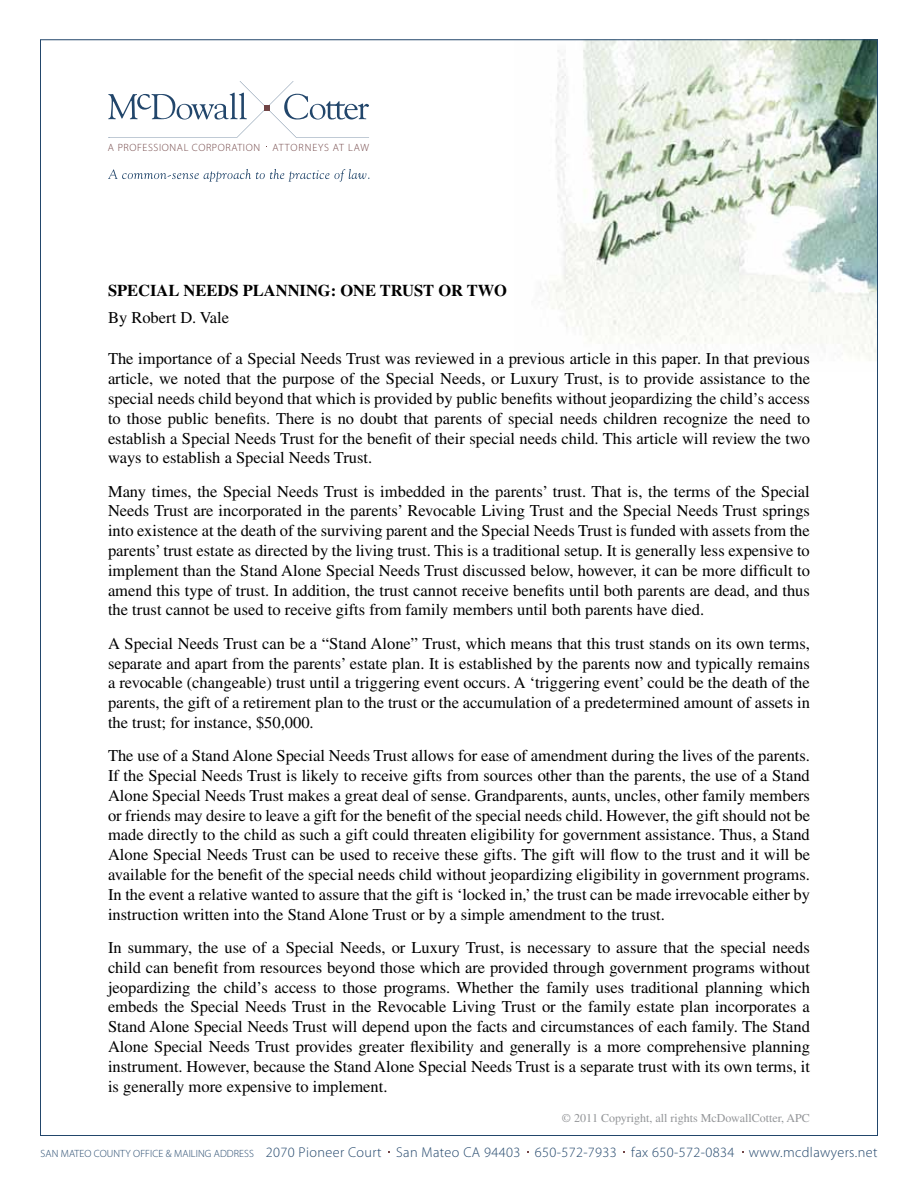
<style>
.page{position:relative;width:918px;height:1188px;background:#fff}
.page>*{position:absolute;margin:0;border:0;box-sizing:border-box;transform-origin:0 0}
.t1{font:16.5px/19.8px "Times";color:#000;text-align:justify}
.t2{font:700 16.5px "Times";color:#000}
.t3{font:14.25px "Myriad MM 215 600";letter-spacing:.025em;color:#22466b}
.t4{font:12px "Times";color:#939598}
.t5{font:10.5px "Myriad MM 215 600";letter-spacing:.055em;color:#714546}
.s1{font-size:10.5px}
</style>
<div class="page">
<img style="left:540px;top:42px;width:336px;height:319px">
<svg style="left:108px;top:81px;width:261px;height:57px"></svg>
<svg style="left:108px;top:169px;width:262px;height:13px"></svg>
<p class="t5" style="left:108px;top:142px;width:263px">A PROFESSIONAL CORPORATION ATTORNEYS AT LAW</p>
<p class="t2" style="left:108px;top:281px;width:400px">SPECIAL NEEDS PLANNING: ONE TRUST OR TWO</p>
<p class="t1" style="left:108px;top:307px;width:123px">By Robert D. Vale</p>
<p class="t1" style="left:108px;top:349px;width:704px">The importance of a Special Needs Trust was reviewed in a previous article in this paper. In that previous article, we noted that the purpose of the Special Needs, or Luxury Trust, is to provide assistance to the special needs child beyond that which is provided by public benefits without jeopardizing the child’s access to those public benefits. There is no doubt that parents of special needs children recognize the need to establish a Special Needs Trust for the benefit of their special needs child. This article will review the two ways to establish a Special Needs Trust.</p>
<p class="t1" style="left:108px;top:481px;width:704px">Many times, the Special Needs Trust is imbedded in the parents’ trust. That is, the terms of the Special Needs Trust are incorporated in the parents’ Revocable Living Trust and the Special Needs Trust springs into existence at the death of the surviving parent and the Special Needs Trust is funded with assets from the parents’ trust estate as directed by the living trust. This is a traditional setup. It is generally less expensive to implement than the Stand Alone Special Needs Trust discussed below, however, it can be more difficult to amend this type of trust. In addition, the trust cannot receive benefits until both parents are dead, and thus the trust cannot be used to receive gifts from family members until both parents have died.</p>
<p class="t1" style="left:108px;top:633px;width:703px">A Special Needs Trust can be a “Stand Alone” Trust, which means that this trust stands on its own terms, separate and apart from the parents’ estate plan. It is established by the parents now and typically remains a revocable (changeable) trust until a triggering event occurs. A ‘triggering event’ could be the death of the parents, the gift of a retirement plan to the trust or the accumulation of a predetermined amount of assets in the trust; for instance, $50,000.</p>
<p class="t1" style="left:108px;top:746px;width:704px">The use of a Stand Alone Special Needs Trust allows for ease of amendment during the lives of the parents.<br>If the Special Needs Trust is likely to receive gifts from sources other than the parents, the use of a Stand Alone Special Needs Trust makes a great deal of sense. Grandparents, aunts, uncles, other family members or friends may desire to leave a gift for the benefit of the special needs child. However, the gift should not be made directly to the child as such a gift could threaten eligibility for government assistance. Thus, a Stand Alone Special Needs Trust can be used to receive these gifts. The gift will flow to the trust and it will be available for the benefit of the special needs child without jeopardizing eligibility in government programs.<br>In the event a relative wanted to assure that the gift is ‘locked in,’ the trust can be made irrevocable either by instruction written into the Stand Alone Trust or by a simple amendment to the trust.</p>
<p class="t1" style="left:108px;top:937px;width:704px">In summary, the use of a Special Needs, or Luxury Trust, is necessary to assure that the special needs child can benefit from resources beyond those which are provided through government programs without jeopardizing the child’s access to those programs. Whether the family uses traditional planning which embeds the Special Needs Trust in the Revocable Living Trust or the family estate plan incorporates a Stand Alone Special Needs Trust will depend upon the facts and circumstances of each family. The Stand Alone Special Needs Trust provides greater flexibility and generally is a more comprehensive planning instrument. However, because the Stand Alone Special Needs Trust is a separate trust with its own terms, it is generally more expensive to implement.</p>
<p class="t4" style="left:562px;top:1112px;width:250px">© 2011 Copyright, all rights McDowallCotter, APC</p>
<p class="t3" style="left:41px;top:1145px;width:838px"><span class="s1">SAN MATEO COUNTY OFFICE &amp; MAILING ADDRESS</span> 2070 Pioneer Court San Mateo CA 94403 650-572-7933 fax 650-572-0834 www.mcdlawyers.net</p>
</div>
